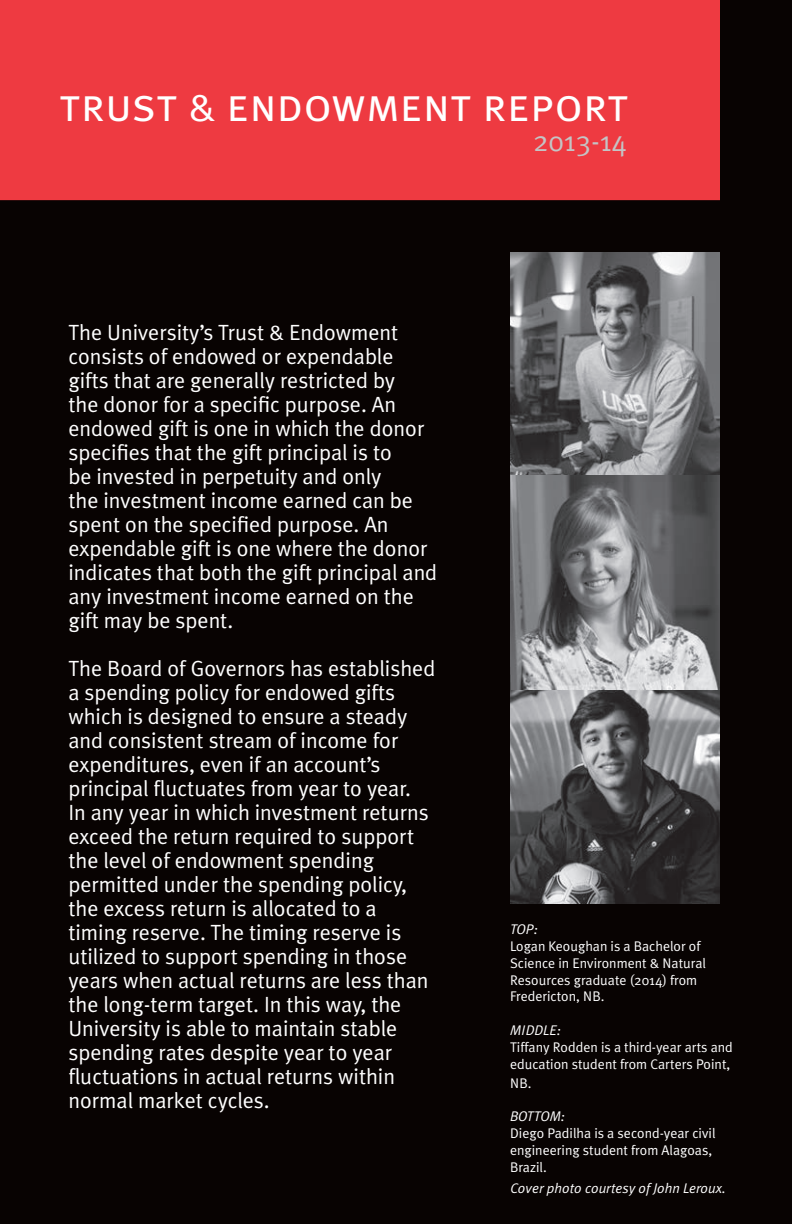
<style>
.page{position:relative;width:792px;height:1224px;background:#080302}
.page>*{position:absolute;margin:0;border:0;box-sizing:border-box;transform-origin:0 0}
.t1{font:47.4px "Meta Plus Normal Caps";color:#fff}
.t2{font:28.8px "Meta Plus Normal";color:#c4c4c5}
.t3{font:22px/24px "Meta Plus Normal";color:#fff}
.t4{font:14px/16.8px "Meta Plus Normal";color:#fff}
.t5{font:italic 14px "Meta Plus Normal";color:#fff}
.s1{font-size:40px}
</style>
<div class="page">
<div style="left:0;top:0;width:720px;height:200px;background:#ee3a41"></div>
<img style="left:510px;top:252px;width:210px;height:651px">
<h1 class="t1" style="left:59px;top:78px;width:571px">trust <span class="s1">&amp;</span> endowment report</h1>
<h2 class="t2" style="left:533px;top:125px;width:95px">2013-14</h2>
<p class="t3" style="left:68px;top:320px;width:370px">The University’s Trust &amp; Endowment consists of endowed or expendable gifts that are generally restricted by<br>the donor for a specific purpose. An endowed gift is one in which the donor specifies that the gift principal is to<br>be invested in perpetuity and only<br>the investment income earned can be spent on the specified purpose. An expendable gift is one where the donor indicates that both the gift principal and any investment income earned on the gift may be spent.</p>
<p class="t3" style="left:68px;top:656px;width:368px">The Board of Governors has established a spending policy for endowed gifts which is designed to ensure a steady and consistent stream of income for expenditures, even if an account’s principal fluctuates from year to year.<br>In any year in which investment returns exceed the return required to support the level of endowment spending permitted under the spending policy, the excess return is allocated to a timing reserve. The timing reserve is utilized to support spending in those years when actual returns are less than the long-term target. In this way, the University is able to maintain stable spending rates despite year to year fluctuations in actual returns within normal market cycles.</p>
<p class="t5" style="left:510px;top:921px;width:29px">TOP:</p>
<p class="t4" style="left:510px;top:938px;width:197px">Logan Keoughan is a Bachelor of<br>Science in Environment &amp; Natural<br>Resources graduate (2014) from<br>Fredericton, NB.</p>
<p class="t5" style="left:510px;top:1022px;width:52px">MIDDLE:</p>
<p class="t4" style="left:510px;top:1038px;width:224px">Tiffany Rodden is a third-year arts and education student from Carters Point,</p>
<p class="t4" style="left:510px;top:1074px;width:23px">NB.</p>
<p class="t5" style="left:510px;top:1109px;width:57px">BOTTOM:</p>
<p class="t4" style="left:510px;top:1125px;width:207px">Diego Padilha is a second-year civil engineering student from Alagoas,<br>Brazil.</p>
<p class="t5" style="left:510px;top:1180px;width:217px">Cover photo courtesy of John Leroux.</p>
</div>
